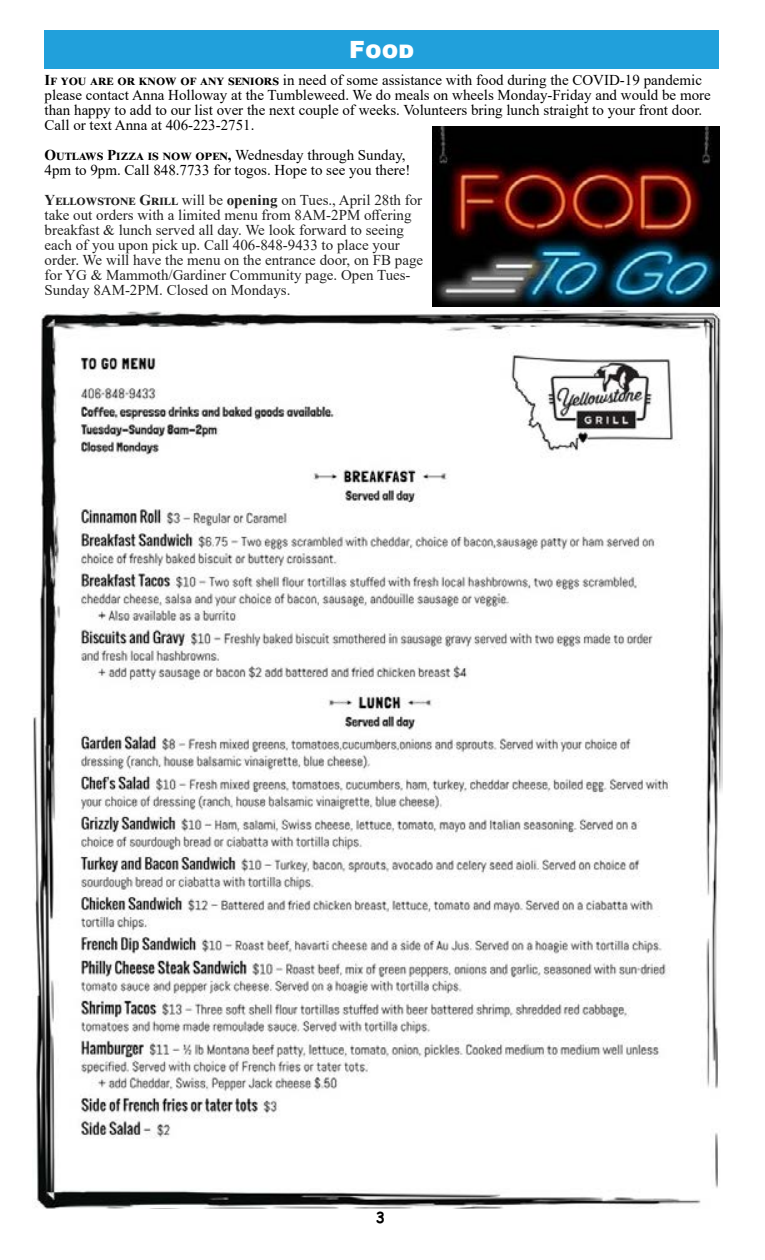
<style>
.page{position:relative;width:765px;height:1260px;background:#fff}
.page>*{position:absolute;margin:0;border:0;box-sizing:border-box;transform-origin:0 0}
.t1{font:900 23.75px "Arial";color:#fff}
.t2{font:15px/15px "Times New Roman";color:#000}
.t3{font:15px/15px "Times New Roman";color:#222}
.t4{font:700 15px "Comic Sans MS";color:#000}
.s1{font-weight:700}
</style>
<div class="page">
<img style="left:33px;top:310px;width:689px;height:899px">
<div style="left:45px;top:30px;width:674px;height:38px;background:#21a0db"></div>
<img style="left:432px;top:126px;width:287px;height:180px">
<h1 class="t1" style="left:349px;top:32px;width:67px">Food</h1>
<p class="t2" style="left:45px;top:72px;width:668px"><span class="s1">If you are or know of any seniors</span> in need of some assistance with food during the COVID-19 pandemic please contact Anna Holloway at the Tumbleweed. We do meals on wheels Monday-Friday and would be more than happy to add to our list over the next couple of weeks. Volunteers bring lunch straight to your front door.<br>Call or text Anna at 406-223-2751.</p>
<p class="t2" style="left:45px;top:147px;width:367px"><span class="s1">Outlaws Pizza is now open,</span> Wednesday through Sunday,<br>4pm to 9pm. Call 848.7733 for togos. Hope to see you there!</p>
<p class="t3" style="left:45px;top:192px;width:380px"><span class="s1">Yellowstone Grill</span> will be <span class="s1">opening</span> on Tues., April 28th for take out orders with a limited menu from 8AM-2PM offering breakfast &amp; lunch served all day. We look forward to seeing each of you upon pick up. Call 406-848-9433 to place your order. We will have the menu on the entrance door, on FB page for YG &amp; Mammoth/Gardiner Community page. Open Tues-Sunday 8AM-2PM. Closed on Mondays.</p>
<p class="t4" style="left:376px;top:1207px;width:11px">3</p>
</div>
